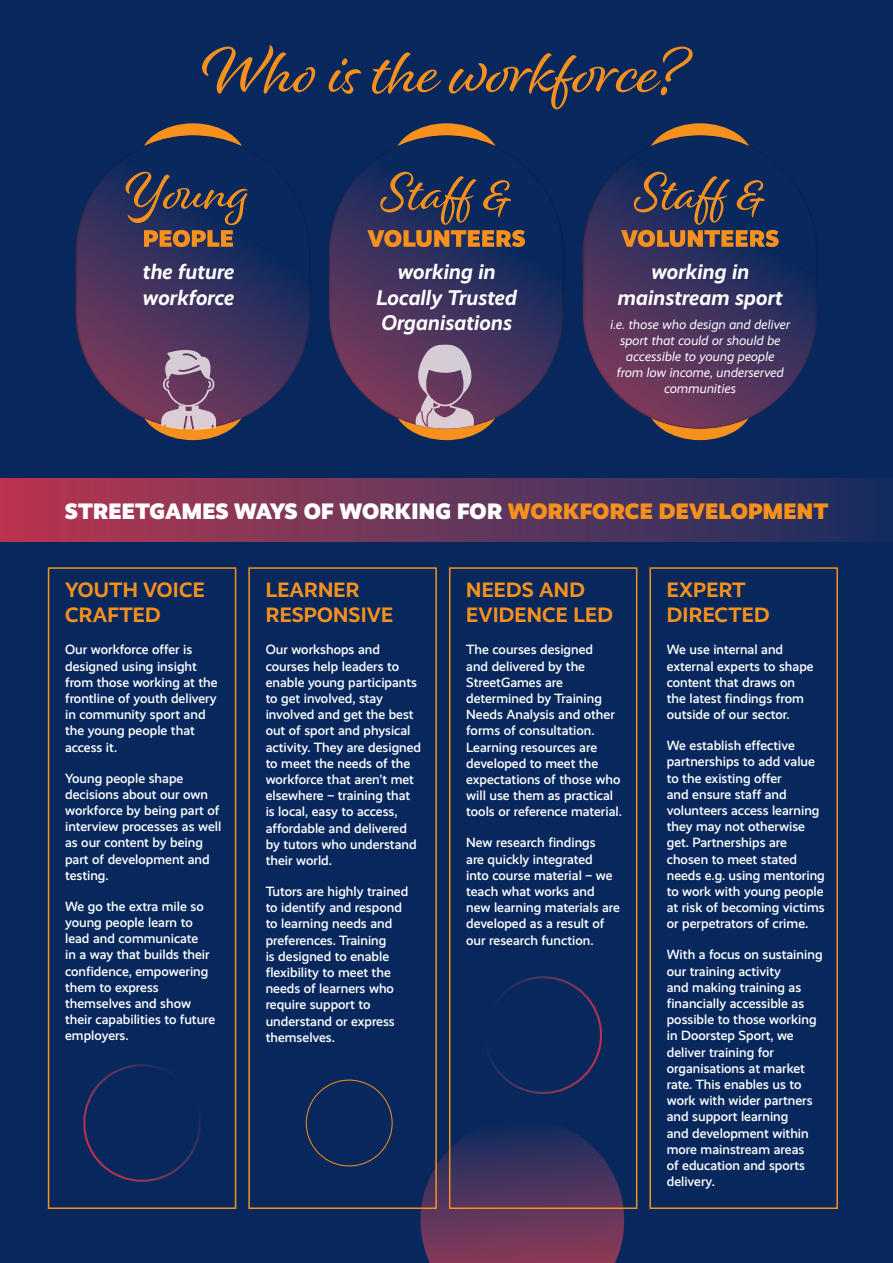
<style>
.page{position:relative;width:893px;height:1263px;background:#08285d}
.page>*{position:absolute;margin:0;border:0;box-sizing:border-box;transform-origin:0 0}
.t1{font:67.5px "Alisha";color:#f6911e}
.t2{font:900 22.5px "Realist";letter-spacing:.005em;color:#fff}
.t3{font:italic 700 21.45px/25.7px "Realist";color:#fff;text-align:center}
.t4{font:700 21px/25.2px "Realist";letter-spacing:.01em;color:#f6911e}
.t5{font:500 13.5px/16.2px "Realist";color:#fff}
.t6{font:italic 13.35px/16px "Realist";color:#fff;text-align:center}
.s1{color:#f6911e}
</style>
<div class="page">
<div style="left:0;top:478px;width:893px;height:64px;background:linear-gradient(to right,#b93951,#173062)"></div>
<div style="left:647px;top:123px;width:106px;height:72px;background:#f6911e;border-radius:50%"></div>
<div style="left:647px;top:368px;width:106px;height:72px;background:#f6911e;border-radius:50%"></div>
<div style="left:582px;top:133px;width:238px;height:297px;background:#231f20;opacity:.75"></div>
<svg style="left:621px;top:172px;width:158px;height:75px"></svg>
<div style="left:394px;top:123px;width:105px;height:72px;background:#f6911e;border-radius:50%"></div>
<div style="left:394px;top:368px;width:105px;height:72px;background:#f6911e;border-radius:50%"></div>
<div style="left:328px;top:133px;width:239px;height:297px;background:#231f20;opacity:.75"></div>
<svg style="left:367px;top:172px;width:158px;height:75px"></svg>
<div style="left:140px;top:123px;width:106px;height:72px;background:#f6911e;border-radius:50%"></div>
<div style="left:140px;top:368px;width:106px;height:72px;background:#f6911e;border-radius:50%"></div>
<div style="left:75px;top:133px;width:238px;height:297px;background:#231f20;opacity:.75"></div>
<svg style="left:125px;top:172px;width:123px;height:75px"></svg>
<svg style="left:161px;top:344px;width:55px;height:86px;background:#96778d"></svg>
<svg style="left:420px;top:1118px;width:205px;height:145px"></svg>
<svg style="left:487px;top:976px;width:115px;height:118px"></svg>
<svg style="left:83px;top:1064px;width:118px;height:118px"></svg>
<div style="left:48px;top:567px;width:188px;height:642px;border:2px solid #f6911e"></div>
<div style="left:248px;top:567px;width:189px;height:642px;border:2px solid #f6911e"></div>
<div style="left:449px;top:567px;width:188px;height:642px;border:2px solid #f6911e"></div>
<div style="left:649px;top:567px;width:189px;height:642px;border:2px solid #f6911e"></div>
<svg style="left:412px;top:344px;width:65px;height:85px;background:#997a90"></svg>
<h1 class="t1" style="left:202px;top:30px;width:490px">Who is the workforce?</h1>
<h3 class="t3" style="left:143px;top:259px;width:93px;text-align:left">the future workforce</h3>
<h3 class="t3" style="left:376px;top:259px;width:142px">working in<br>Locally Trusted<br>Organisations</h3>
<h3 class="t3" style="left:617px;top:259px;width:167px">working in mainstream sport</h3>
<p class="t6" style="left:610px;top:316px;width:181px">i.e. those who design and deliver sport that could or should be accessible to young people<br>from low income, underserved communities</p>
<h2 class="t2" style="left:65px;top:497px;width:765px">STREETGAMES WAYS OF WORKING FOR <span class="s1">WORKFORCE DEVELOPMENT</span></h2>
<h3 class="t4" style="left:65px;top:577px;width:141px">YOUTH VOICE<br>CRAFTED</h3>
<p class="t5" style="left:65px;top:642px;width:154px">Our workforce offer is designed using insight from those working at the frontline of youth delivery in community sport and the young people that access it.</p>
<p class="t5" style="left:65px;top:770px;width:158px">Young people shape decisions about our own workforce by being part of interview processes as well as our content by being part of development and testing.</p>
<p class="t5" style="left:65px;top:898px;width:152px">We go the extra mile so young people learn to lead and communicate<br>in a way that builds their confidence, empowering them to express themselves and show their capabilities to future employers.</p>
<h3 class="t4" style="left:266px;top:577px;width:129px">LEARNER<br>RESPONSIVE</h3>
<p class="t5" style="left:266px;top:642px;width:157px">Our workshops and courses help leaders to enable young participants to get involved, stay involved and get the best out of sport and physical activity. They are designed to meet the needs of the workforce that aren’t met elsewhere – training that is local, easy to access, affordable and delivered by tutors who understand their world.</p>
<p class="t5" style="left:266px;top:883px;width:144px">Tutors are highly trained to identify and respond to learning needs and preferences. Training<br>is designed to enable flexibility to meet the needs of learners who require support to understand or express themselves.</p>
<h3 class="t4" style="left:466px;top:577px;width:148px">NEEDS AND<br>EVIDENCE LED</h3>
<p class="t5" style="left:466px;top:642px;width:157px">The courses designed<br>and delivered by the<br>StreetGames are determined by Training<br>Needs Analysis and other forms of consultation.<br>Learning resources are developed to meet the expectations of those who will use them as practical tools or reference material.</p>
<p class="t5" style="left:466px;top:835px;width:155px">New research findings<br>are quickly integrated<br>into course material – we teach what works and new learning materials are developed as a result of our research function.</p>
<h3 class="t4" style="left:667px;top:577px;width:104px">EXPERT<br>DIRECTED</h3>
<p class="t5" style="left:667px;top:642px;width:148px">We use internal and external experts to shape content that draws on the latest findings from outside of our sector.</p>
<p class="t5" style="left:667px;top:737px;width:160px">We establish effective partnerships to add value to the existing offer<br>and ensure staff and volunteers access learning they may not otherwise get. Partnerships are chosen to meet stated needs e.g. using mentoring to work with young people at risk of becoming victims or perpetrators of crime.</p>
<p class="t5" style="left:667px;top:947px;width:157px">With a focus on sustaining our training activity<br>and making training as financially accessible as possible to those working in Doorstep Sport, we deliver training for organisations at market rate. This enables us to work with wider partners and support learning<br>and development within more mainstream areas<br>of education and sports delivery.</p>
</div>
